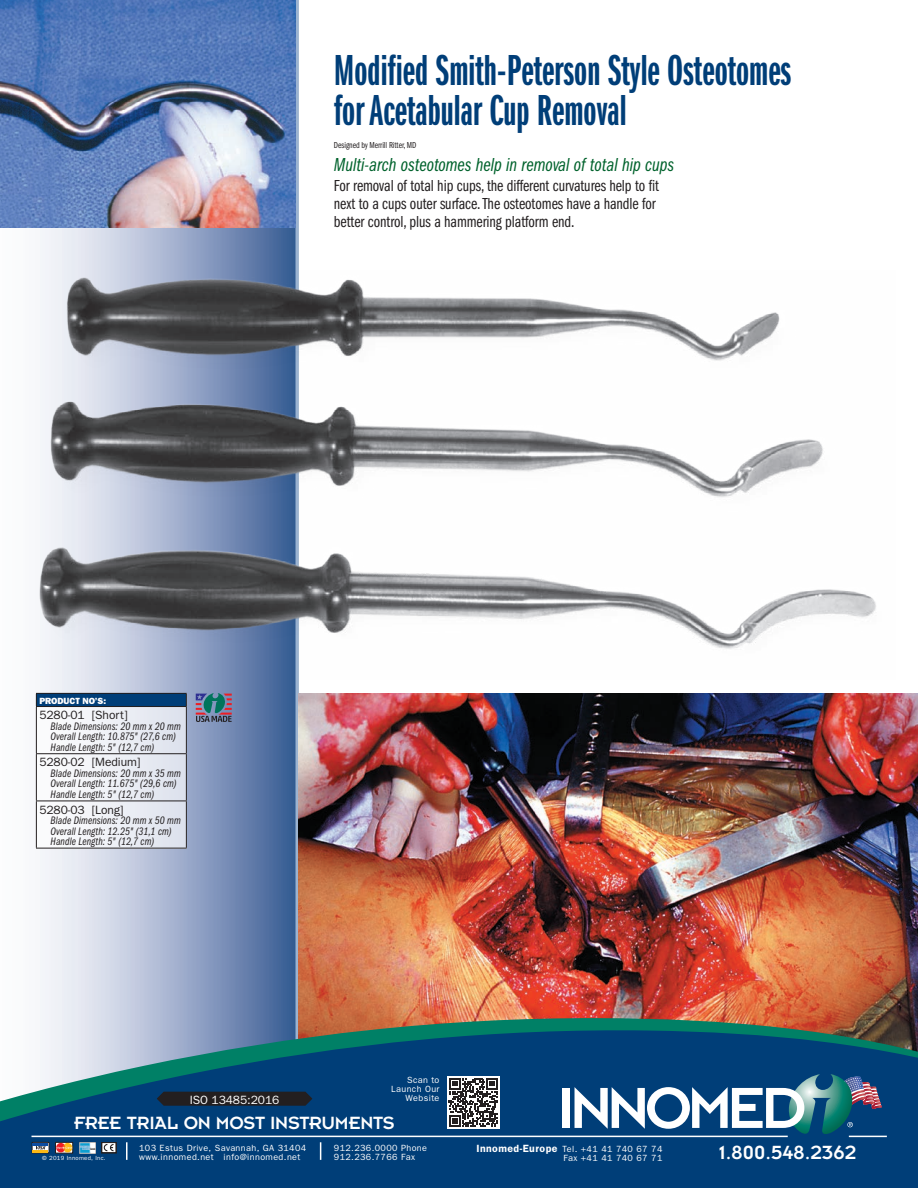
<style>
.page{position:relative;width:918px;height:1188px;background:#fff}
.page>*{position:absolute;margin:0;border:0;box-sizing:border-box;transform-origin:0 0}
.t1{font:45px/40.5px "ITC Franklin Gothic Std Dm X Cp";color:#003e78}
.t2{font:21px "Insignia";color:#fff}
.t3{font:19.5px "ITC Franklin Gothic Std Bk Cp It";color:#00622c}
.t4{font:19.5px "Insignia";letter-spacing:-.01em;color:#fff}
.t5{font:16.5px/18px "ITC Franklin Gothic Std Bk Cp";letter-spacing:-.005em;color:#231f20}
.t6{font:12px "Franklin Gothic";letter-spacing:-.005em;color:#231f20}
.t7{font:12px "Franklin Gothic";letter-spacing:-.005em;color:#fff}
.t8{font:11.25px/10.5px "ITC Franklin Gothic Std Bk Cp It";letter-spacing:.01em;color:#231f20}
.t9{font:9px/9px "Franklin Gothic";letter-spacing:.045em;color:#fff}
.t10{font:9px "ITC Franklin Gothic Std Bk Cp";letter-spacing:-.005em;color:#231f20}
.t11{font:800 9px "Franklin Gothic";letter-spacing:-.005em;color:#fff}
.t12{font:6px "Franklin Gothic";letter-spacing:.045em;color:#fff}
.s1{font-weight:600;font-size:10.5px}
</style>
<div class="page">
<svg style="left:0;top:227px;width:296px;height:791px"></svg>
<hr style="left:296px;top:0;width:2px;height:1044px;background:#cfd6e6">
<img style="left:2px;top:270px;width:874px;height:410px">
<img style="left:298px;top:693px;width:620px;height:325px">
<img style="left:0;top:0;width:296px;height:227px">
<div style="left:36px;top:693px;width:151px;height:155px;background:linear-gradient(to right,#fefefe,#dee2ed)"></div>
<div style="left:36px;top:693px;width:150px;height:14px;background:#003e78"></div>
<hr style="left:36px;top:706px;width:151px;height:1px;background:#231f20">
<hr style="left:36px;top:707px;width:1px;height:46px;background:#231f20">
<hr style="left:186px;top:707px;width:1px;height:46px;background:#231f20">
<hr style="left:36px;top:753px;width:151px;height:1px;background:#231f20">
<hr style="left:36px;top:754px;width:1px;height:47px;background:#231f20">
<hr style="left:186px;top:754px;width:1px;height:47px;background:#231f20">
<hr style="left:36px;top:801px;width:151px;height:1px;background:#231f20">
<hr style="left:36px;top:801px;width:1px;height:47px;background:#231f20">
<hr style="left:186px;top:801px;width:1px;height:47px;background:#231f20">
<hr style="left:36px;top:848px;width:151px;height:1px;background:#231f20">
<hr style="left:36px;top:693px;width:151px;height:1px;background:#231f20">
<svg style="left:36px;top:694px;width:1px;height:12px"></svg>
<svg style="left:186px;top:694px;width:1px;height:12px"></svg>
<svg style="left:196px;top:693px;width:36px;height:29px"></svg>
<svg style="left:0;top:1018px;width:918px;height:170px;background:#1e5780"></svg>
<svg style="left:32px;top:1142px;width:17px;height:11px"></svg>
<hr style="left:33px;top:1143px;width:15px;height:3px;background:#0d4da1">
<svg style="left:55px;top:1142px;width:18px;height:11px"></svg>
<img style="left:79px;top:1142px;width:17px;height:11px">
<div style="left:101px;top:1142px;width:15px;height:11px;border:1px solid #231f20"></div>
<svg style="left:104px;top:1144px;width:10px;height:7px"></svg>
<div style="left:102px;top:1142px;width:14px;height:11px;border:1px solid #231f20"></div>
<div style="left:447px;top:1076px;width:52px;height:52px;background:#fff"></div>
<svg style="left:449px;top:1078px;width:49px;height:49px"></svg>
<div style="left:563px;top:1088px;width:7px;height:40px;background:#fff"></div>
<svg style="left:575px;top:1074px;width:307px;height:62px"></svg>
<svg style="left:157px;top:1092px;width:155px;height:14px;background:#202025"></svg>
<h1 class="t1" style="left:334px;top:51px;width:459px">Modified Smith-Peterson Style Osteotomes for Acetabular Cup Removal</h1>
<p class="t10" style="left:334px;top:140px;width:84px">Designed by Merrill Ritter, MD</p>
<h3 class="t3" style="left:334px;top:154px;width:342px">Multi-arch osteotomes help in removal of total hip cups</h3>
<h3 class="t5" style="left:334px;top:177px;width:327px">For removal of total hip cups, the different curvatures help to fit next to a cups outer surface. The osteotomes have a handle for better control, plus a hammering platform end.</h3>
<p class="t11" style="left:39px;top:695px;width:68px">PRODUCT NO’S:</p>
<p class="t6" style="left:39px;top:708px;width:90px">5280-01 [Short]</p>
<p class="t8" style="left:51px;top:721px;width:132px">Blade Dimensions: 20 mm x 20 mm<br>Overall Length: 10.875" (27,6 cm)<br>Handle Length: 5" (12,7 cm)</p>
<p class="t6" style="left:39px;top:755px;width:103px">5280-02 [Medium]</p>
<p class="t8" style="left:51px;top:768px;width:132px">Blade Dimensions: 20 mm x 35 mm<br>Overall Length: 11.675" (29,6 cm)<br>Handle Length: 5" (12,7 cm)</p>
<p class="t6" style="left:39px;top:803px;width:86px">5280-03 [Long]</p>
<p class="t8" style="left:51px;top:815px;width:132px">Blade Dimensions: 20 mm x 50 mm<br>Overall Length: 12.25" (31,1 cm)<br>Handle Length: 5" (12,7 cm)</p>
<p class="t9" style="left:391px;top:1076px;width:50px;text-align:right">Scan to<br>Launch Our</p>
<p class="t7" style="left:190px;top:1093px;width:91px">ISO 13485:2016</p>
<p class="t9" style="left:406px;top:1094px;width:35px">Website</p>
<h3 class="t4" style="left:74px;top:1113px;width:322px">FREE TRIAL ON MOST INSTRUMENTS</h3>
<p class="t9" style="left:139px;top:1143px;width:169px">103 Estus Drive, Savannah, GA 31404 www.innomed.net info@innomed.net</p>
<p class="t9" style="left:334px;top:1143px;width:95px">912.236.0000 Phone<br>912.236.7766 Fax</p>
<p class="t9" style="left:476px;top:1145px;width:188px"><span class="s1">Innomed-Europe</span> Tel. +41 41 740 67 74</p>
<p class="t12" style="left:42px;top:1154px;width:65px">© 2019 Innomed, Inc.</p>
<p class="t9" style="left:563px;top:1154px;width:100px">Fax +41 41 740 67 71</p>
<h2 class="t2" style="left:719px;top:1142px;width:139px">1.800.548.2362</h2>
</div>
